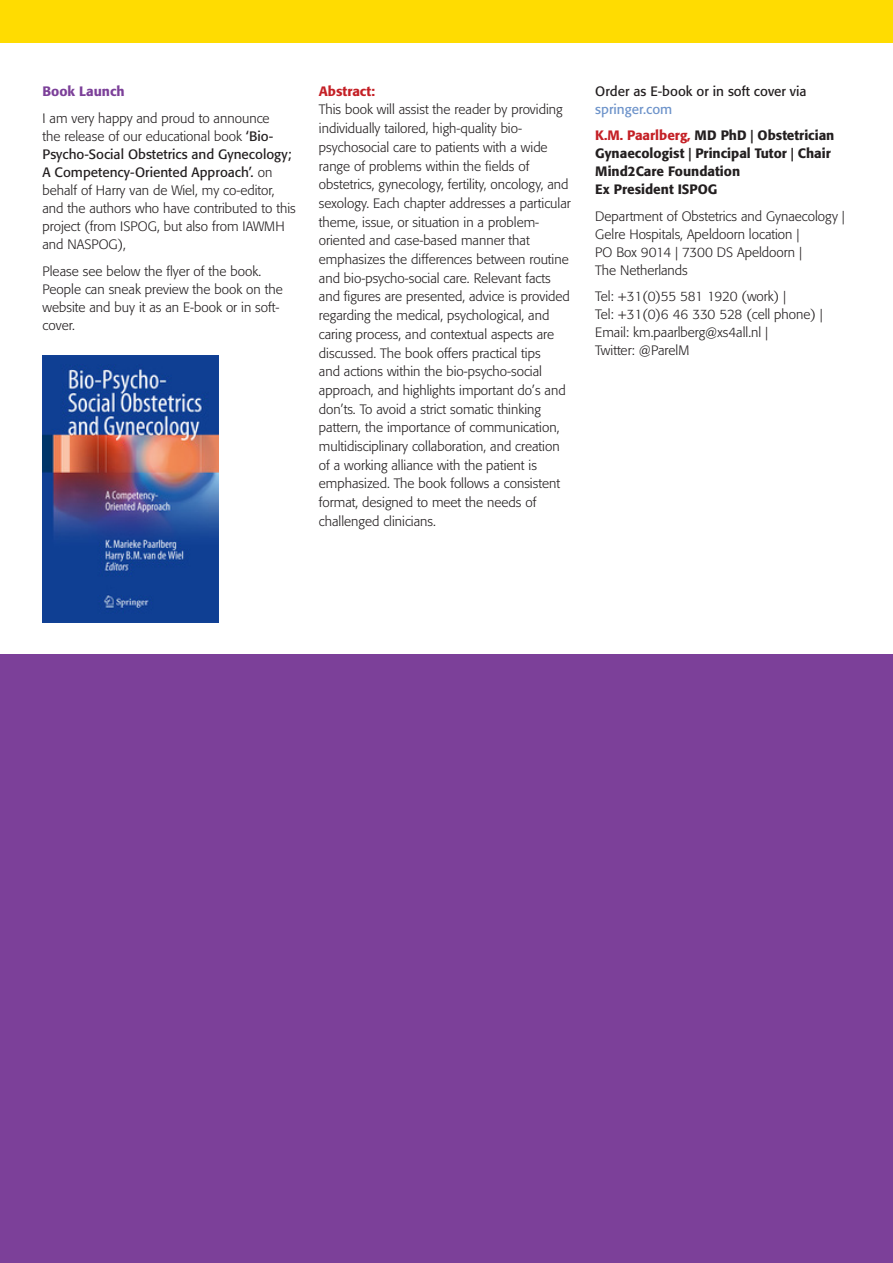
<style>
.page{position:relative;width:893px;height:1263px;background:#fff}
.page>*{position:absolute;margin:0;border:0;box-sizing:border-box;transform-origin:0 0}
.Body_Copy{font:300 13.5px/18.8px "Formata";color:#231f20}
.Body_Copy-2{font:500 13.5px/18px "Formata";color:#231f20}
.Body_Copy-3{font:13.5px/18px "Formata";color:#231f20}
.Body_Copy-4{font:500 13.5px "Formata";color:#7c4099}
.s1{font-weight:400}
.s2{font-weight:500;color:#c42026}
.s3{color:#6d93ca}
.s4{color:#c42026}
</style>
<div class="page">
<div style="left:0;top:0;width:893px;height:43px;background:#ffdc01"></div>
<div style="left:0;top:655px;width:893px;height:608px;background:#7c4099"></div>
<img style="left:43px;top:356px;width:176px;height:267px">
<p class="Body_Copy-4" style="left:43px;top:83px;width:84px">Book Launch</p>
<p class="Body_Copy" style="left:43px;top:109px;width:255px;line-height:18.1px">I am very happy and proud to announce<br>the release of our educational book <span class="s1">‘Bio-Psycho-Social Obstetrics and Gynecology; A Competency-Oriented Approach’.</span> on behalf of Harry van de Wiel, my co-editor, and the authors who have contributed to this project (from ISPOG, but also from IAWMH and NASPOG),</p>
<p class="Body_Copy" style="left:43px;top:262px;width:242px;line-height:18.1px">Please see below the flyer of the book.<br>People can sneak preview the book on the website and buy it as an E-book or in soft&shy;cover.</p>
<p class="Body_Copy" style="left:319px;top:82px;width:253px"><span class="s2">Abstract:<br></span>This book will assist the reader by providing individually tailored, high-quality bio&shy;psychosocial care to patients with a wide range of problems within the fields of obstetrics, gynecology, fertility, oncology, and sexology. Each chapter addresses a particular theme, issue, or situation in a problem&shy;oriented and case-based manner that emphasizes the differences between routine and bio-psycho-social care. Relevant facts and figures are presented, advice is provided regarding the medical, psychological, and caring process, and contextual aspects are discussed. The book offers practical tips<br>and actions within the bio-psycho-social approach, and highlights important do’s and don’ts. To avoid a strict somatic thinking pattern, the importance of communication, multidisciplinary collaboration, and creation of a working alliance with the patient is emphasized. The book follows a consistent format, designed to meet the needs of challenged clinicians.</p>
<p class="Body_Copy-3" style="left:595px;top:82px;width:213px">Order as E-book or in soft cover via <span class="s3">springer.com</span></p>
<p class="Body_Copy-2" style="left:595px;top:126px;width:241px"><span class="s4">K.M. Paarlberg,</span> MD PhD | Obstetrician<br>Gynaecologist | Principal Tutor | Chair<br>Mind2Care Foundation<br>Ex President ISPOG</p>
<p class="Body_Copy" style="left:595px;top:207px;width:251px;line-height:18px">Department of Obstetrics and Gynaecology |<br>Gelre Hospitals, Apeldoorn location |<br>PO Box 9014 | 7300 DS Apeldoorn |<br>The Netherlands</p>
<p class="Body_Copy" style="left:595px;top:288px;width:229px;line-height:18px">Tel: +31(0)55 581 1920 (work) |<br>Tel: +31(0)6 46 330 528 (cell phone) |<br>Email: km.paarlberg@xs4all.nl |<br>Twitter: @ParelM</p>
</div>
